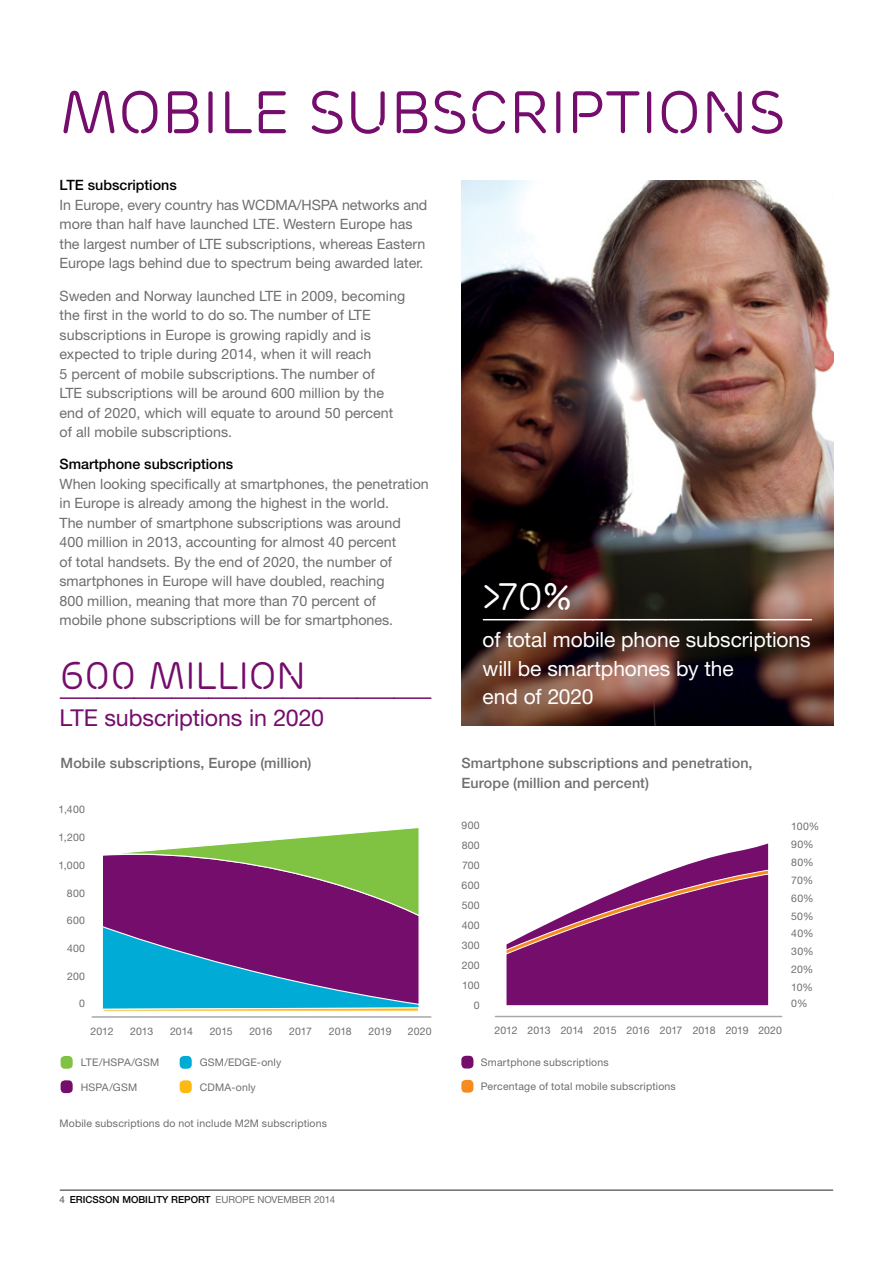
<style>
.page{position:relative;width:893px;height:1263px;background:#fff}
.page>*{position:absolute;margin:0;border:0;box-sizing:border-box;transform-origin:0 0}
.t1{font:60px "Ericsson Capital";color:#750d6c}
.t2{font:38.25px "Ericsson Capital";letter-spacing:-.01em;color:#750d6c}
.t3{font:38.25px "Ericsson Capital";color:#fff}
.t4{font:23.25px "Ericsson Sans";letter-spacing:-.005em;color:#750d6c}
.t5{font:21px/28.5px "Ericsson Sans";letter-spacing:-.005em;color:#fff}
.t6{font:14.25px/19.5px "Ericsson Sans";color:#6d6e71}
.t7{font:500 14.25px/19.5px "Ericsson Sans";letter-spacing:.01em;color:#6d6e71}
.t8{font:500 14.25px "Ericsson Sans";color:#000}
.t9{font:10.5px "Ericsson Sans";letter-spacing:.015em;color:#6d6e71}
.t10{font:10.5px "Ericsson Sans";letter-spacing:-.01em;color:#6d6e71}
.t11{font:500 9.75px "Ericsson Sans";color:#000}
.s1{color:#6d6e71}
.s2{font-weight:400;color:#6d6e71}
</style>
<div class="page">
<hr style="left:60px;top:1189px;width:773px;height:2px;background:#6d6e71">
<img style="left:461px;top:180px;width:372px;height:546px">
<svg style="left:483px;top:619px;width:328px;height:1px"></svg>
<svg style="left:60px;top:697px;width:371px;height:2px"></svg>
<div style="left:61px;top:1056px;width:12px;height:13px;background:#80c342;border-radius:4px"></div>
<div style="left:61px;top:1080px;width:12px;height:13px;background:#750d6c;border-radius:4px"></div>
<div style="left:180px;top:1056px;width:12px;height:13px;background:#00abd6;border-radius:4px"></div>
<div style="left:180px;top:1080px;width:12px;height:13px;background:#fdb913;border-radius:4px"></div>
<div style="left:461px;top:1056px;width:12px;height:12px;background:#750d6c;border-radius:4px"></div>
<div style="left:461px;top:1080px;width:12px;height:13px;background:#f68b1f;border-radius:4px"></div>
<hr style="left:495px;top:1016px;width:287px;height:1px;background:#a7a9ac">
<hr style="left:92px;top:1016px;width:339px;height:2px;background:#a7a9ac">
<div style="left:103px;top:917px;width:316px;height:8px;background:#750d6c"></div>
<svg style="left:103px;top:828px;width:316px;height:89px"></svg>
<svg style="left:102px;top:925px;width:317px;height:87px;background:#4c5d9d"></svg>
<svg style="left:506px;top:843px;width:263px;height:162px"></svg>
<h1 class="t1" style="left:60px;top:77px;width:727px">MOBILE SUBSCRIPTIONS</h1>
<p class="t8" style="left:60px;top:177px;width:119px">LTE subscriptions</p>
<p class="t6" style="left:60px;top:195px;width:369px">In Europe, every country has WCDMA/HSPA networks and more than half have launched LTE. Western Europe has the largest number of LTE subscriptions, whereas Eastern Europe lags behind due to spectrum being awarded later.</p>
<p class="t6" style="left:60px;top:286px;width:347px">Sweden and Norway launched LTE in 2009, becoming the first in the world to do so. The number of LTE subscriptions in Europe is growing rapidly and is expected to triple during 2014, when it will reach<br>5 percent of mobile subscriptions. The number of<br>LTE subscriptions will be around 600 million by the end of 2020, which will equate to around 50 percent of all mobile subscriptions.</p>
<p class="t8" style="left:60px;top:456px;width:175px">Smartphone subscriptions</p>
<p class="t6" style="left:60px;top:474px;width:371px">When looking specifically at smartphones, the penetration in Europe is already among the highest in the world.<br>The number of smartphone subscriptions was around<br>400 million in 2013, accounting for almost 40 percent<br>of total handsets. By the end of 2020, the number of smartphones in Europe will have doubled, reaching<br>800 million, meaning that more than 70 percent of<br>mobile phone subscriptions will be for smartphones.</p>
<h2 class="t2" style="left:60px;top:653px;width:248px">600 MILLION</h2>
<h3 class="t4" style="left:60px;top:705px;width:266px">LTE subscriptions in 2020</h3>
<p class="t7" style="left:61px;top:753px;width:252px">Mobile subscriptions, Europe (million)</p>
<p class="t9" style="left:59px;top:804px;width:28px">1,400</p>
<p class="t9" style="left:58px;top:832px;width:28px">1,200</p>
<p class="t9" style="left:58px;top:859px;width:28px">1,000</p>
<p class="t9" style="left:67px;top:887px;width:20px">800</p>
<p class="t9" style="left:67px;top:915px;width:20px">600</p>
<p class="t9" style="left:67px;top:942px;width:20px">400</p>
<p class="t9" style="left:67px;top:970px;width:19px">200</p>
<p class="t9" style="left:79px;top:998px;width:7px">0</p>
<p class="t9" style="left:91px;top:1025px;width:24px">2012</p>
<p class="t9" style="left:130px;top:1025px;width:24px">2013</p>
<p class="t9" style="left:170px;top:1025px;width:24px">2014</p>
<p class="t9" style="left:210px;top:1025px;width:24px">2015</p>
<p class="t9" style="left:249px;top:1025px;width:24px">2016</p>
<p class="t9" style="left:289px;top:1025px;width:24px">2017</p>
<p class="t9" style="left:329px;top:1025px;width:24px">2018</p>
<p class="t9" style="left:369px;top:1025px;width:24px">2019</p>
<p class="t9" style="left:408px;top:1025px;width:25px">2020</p>
<p class="t9" style="left:81px;top:1057px;width:80px">LTE/HSPA/GSM</p>
<p class="t9" style="left:81px;top:1081px;width:58px">HSPA/GSM</p>
<p class="t9" style="left:200px;top:1057px;width:83px">GSM/EDGE-only</p>
<p class="t9" style="left:200px;top:1081px;width:58px">CDMA-only</p>
<p class="t9" style="left:60px;top:1117px;width:269px">Mobile subscriptions do not include M2M subscriptions</p>
<p class="t11" style="left:60px;top:1194px;width:277px"><span class="s1">4</span> ERICSSON MOBILITY REPORT <span class="s2">EUROPE NOVEMBER 2014</span></p>
<h2 class="t3" style="left:483px;top:575px;width:90px">&gt;70%</h2>
<h3 class="t5" style="left:483px;top:626px;width:330px">of total mobile phone subscriptions will be smartphones by the<br>end of 2020</h3>
<p class="t7" style="left:461px;top:753px;width:293px">Smartphone subscriptions and penetration,<br>Europe (million and percent)</p>
<p class="t9" style="left:462px;top:820px;width:20px">900</p>
<p class="t9" style="left:791px;top:820px;width:29px">100%</p>
<p class="t9" style="left:462px;top:840px;width:20px">800</p>
<p class="t9" style="left:791px;top:838px;width:24px">90%</p>
<p class="t9" style="left:462px;top:860px;width:19px">700</p>
<p class="t9" style="left:791px;top:856px;width:24px">80%</p>
<p class="t9" style="left:462px;top:880px;width:20px">600</p>
<p class="t9" style="left:791px;top:874px;width:24px">70%</p>
<p class="t9" style="left:462px;top:900px;width:20px">500</p>
<p class="t9" style="left:791px;top:892px;width:24px">60%</p>
<p class="t9" style="left:791px;top:910px;width:24px">50%</p>
<p class="t9" style="left:462px;top:920px;width:20px">400</p>
<p class="t9" style="left:791px;top:928px;width:24px">40%</p>
<p class="t9" style="left:462px;top:940px;width:20px">300</p>
<p class="t9" style="left:791px;top:946px;width:24px">30%</p>
<p class="t9" style="left:462px;top:960px;width:19px">200</p>
<p class="t9" style="left:791px;top:964px;width:24px">20%</p>
<p class="t9" style="left:462px;top:980px;width:19px">100</p>
<p class="t9" style="left:791px;top:982px;width:23px">10%</p>
<p class="t9" style="left:474px;top:1000px;width:7px">0</p>
<p class="t9" style="left:791px;top:998px;width:18px">0%</p>
<p class="t10" style="left:495px;top:1024px;width:289px">2012 2013 2014 2015 2016 2017 2018 2019 2020</p>
<p class="t9" style="left:481px;top:1056px;width:129px">Smartphone subscriptions</p>
<p class="t9" style="left:481px;top:1080px;width:196px">Percentage of total mobile subscriptions</p>
</div>
